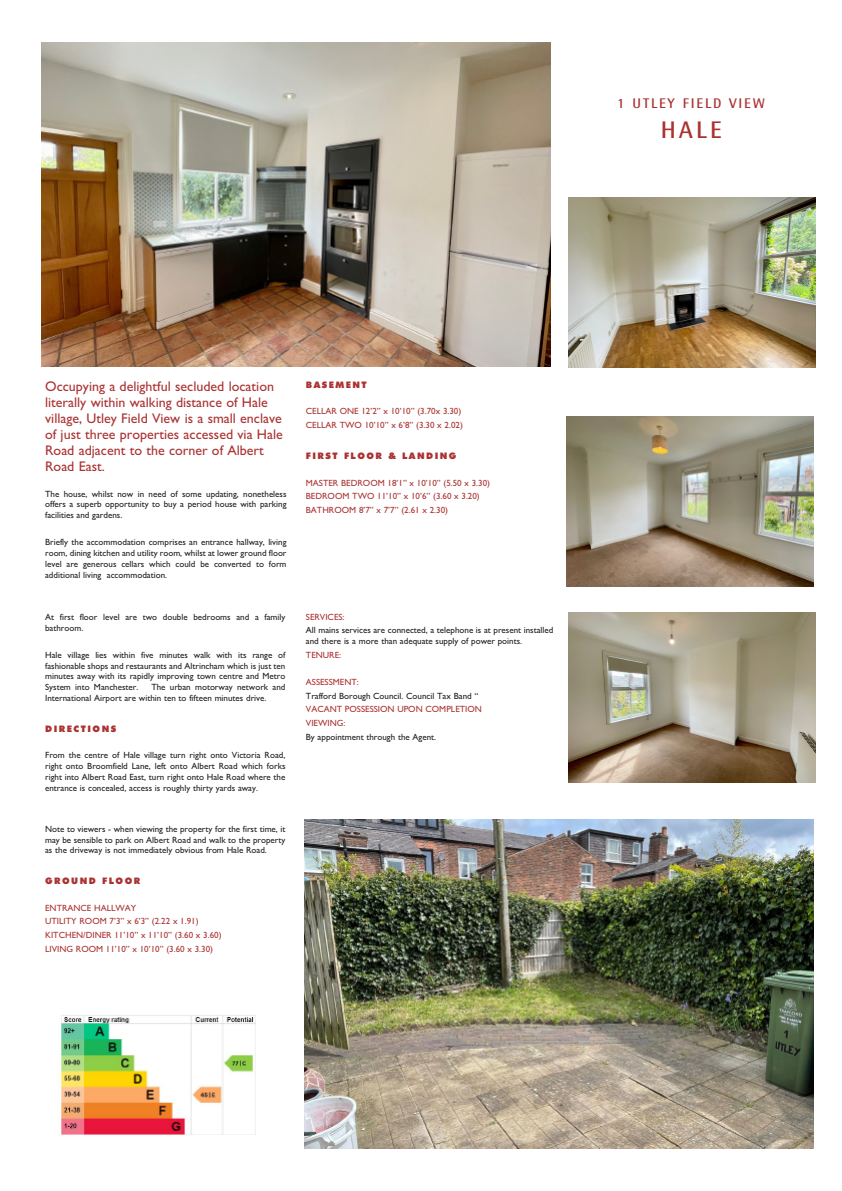
<style>
.page{position:relative;width:842px;height:1191px;background:#fff}
.page>*{position:absolute;margin:0;border:0;box-sizing:border-box;transform-origin:0 0}
.t1{font:700 24px "Rotis Semi Sans";color:#ab3232}
.t2{font:14px/16px "Gill Sans";color:#ab3232}
.t3{font:700 14px "Rotis Semi Sans";letter-spacing:.13em;color:#ab3232}
.t4{font:9px/10.8px "Gill Sans";color:#231f20;text-align:justify}
.t5{font:9px/13.6px "Gill Sans";color:#ab3232}
.t6{font:900 9px "Futura BT";letter-spacing:.165em;color:#ab3232}
</style>
<div class="page">
<img style="left:41px;top:43px;width:509px;height:324px">
<img style="left:568px;top:197px;width:248px;height:170px">
<img style="left:568px;top:612px;width:248px;height:170px">
<img style="left:61px;top:1014px;width:195px;height:121px">
<img style="left:566px;top:416px;width:248px;height:170px">
<img style="left:305px;top:819px;width:509px;height:329px">
<h2 class="t3" style="left:617px;top:99px;width:149px">1 UTLEY FIELD VIEW</h2>
<h1 class="t1" style="left:661px;top:122px;width:62px">HALE</h1>
<h2 class="t2" style="left:45px;top:378px;width:239px">Occupying a delightful secluded location literally within walking distance of Hale village, Utley Field View is a small enclave of just three properties accessed via Hale Road adjacent to the corner of Albert Road East.</h2>
<p class="t4" style="left:45px;top:488px;width:243px">The house, whilst now in need of some updating, nonetheless offers a superb opportunity to buy a period house with parking facilities and gardens.</p>
<p class="t4" style="left:45px;top:537px;width:243px">Briefly the accommodation comprises an entrance hallway, living room, dining kitchen and utility room, whilst at lower ground floor level are generous cellars which could be converted to form additional living accommodation.</p>
<p class="t4" style="left:45px;top:611px;width:242px">At first floor level are two double bedrooms and a family bathroom.</p>
<p class="t4" style="left:45px;top:649px;width:242px">Hale village lies within five minutes walk with its range of fashionable shops and restaurants and Altrincham which is just ten minutes away with its rapidly improving town centre and Metro System into Manchester.</p>
<p class="t4" style="left:45px;top:681px;width:242px;text-indent:106px">The urban motorway network and<br>International Airport are within ten to fifteen minutes drive.</p>
<p class="t6" style="left:45px;top:725px;width:73px">DIRECTIONS</p>
<p class="t4" style="left:45px;top:750px;width:242px">From the centre of Hale village turn right onto Victoria Road, right onto Broomfield Lane, left onto Albert Road which forks right into Albert Road East, turn right onto Hale Road where the entrance is concealed, access is roughly thirty yards away.</p>
<p class="t4" style="left:45px;top:823px;width:242px">Note to viewers - when viewing the property for the first time, it may be sensible to park on Albert Road and walk to the property as the driveway is not immediately obvious from Hale Road.</p>
<p class="t6" style="left:45px;top:877px;width:97px">GROUND FLOOR</p>
<p class="t5" style="left:45px;top:901px;width:178px">ENTRANCE HALLWAY<br>UTILITY ROOM 7’3” x 6’3” (2.22 x 1.91)<br>KITCHEN/DINER 11’10” x 11’10” (3.60 x 3.60)<br>LIVING ROOM 11’10” x 10’10” (3.60 x 3.30)</p>
<p class="t6" style="left:306px;top:381px;width:62px">BASEMENT</p>
<p class="t5" style="left:306px;top:404px;width:159px">CELLAR ONE 12’2” x 10’10” (3.70x 3.30)<br>CELLAR TWO 10’10” x 6’8” (3.30 x 2.02)</p>
<p class="t6" style="left:306px;top:452px;width:152px">FIRST FLOOR &amp; LANDING</p>
<p class="t5" style="left:306px;top:475px;width:186px">MASTER BEDROOM 18’1” x 10’10” (5.50 x 3.30)<br>BEDROOM TWO 11’10” x 10’6” (3.60 x 3.20)<br>BATHROOM 8’7” x 7’7” (2.61 x 2.30)</p>
<p class="t5" style="left:306px;top:610px;width:40px">SERVICES:</p>
<p class="t4" style="left:306px;top:625px;width:249px">All mains services are connected, a telephone is at present installed and there is a more than adequate supply of power points.</p>
<p class="t5" style="left:306px;top:648px;width:37px">TENURE:</p>
<p class="t5" style="left:306px;top:675px;width:54px">ASSESSMENT:</p>
<p class="t4" style="left:306px;top:690px;width:174px">Trafford Borough Council. Council Tax Band ‘‘</p>
<p class="t5" style="left:306px;top:702px;width:178px">VACANT POSSESSION UPON COMPLETION<br>VIEWING:</p>
<p class="t4" style="left:306px;top:731px;width:132px">By appointment through the Agent.</p>
</div>
